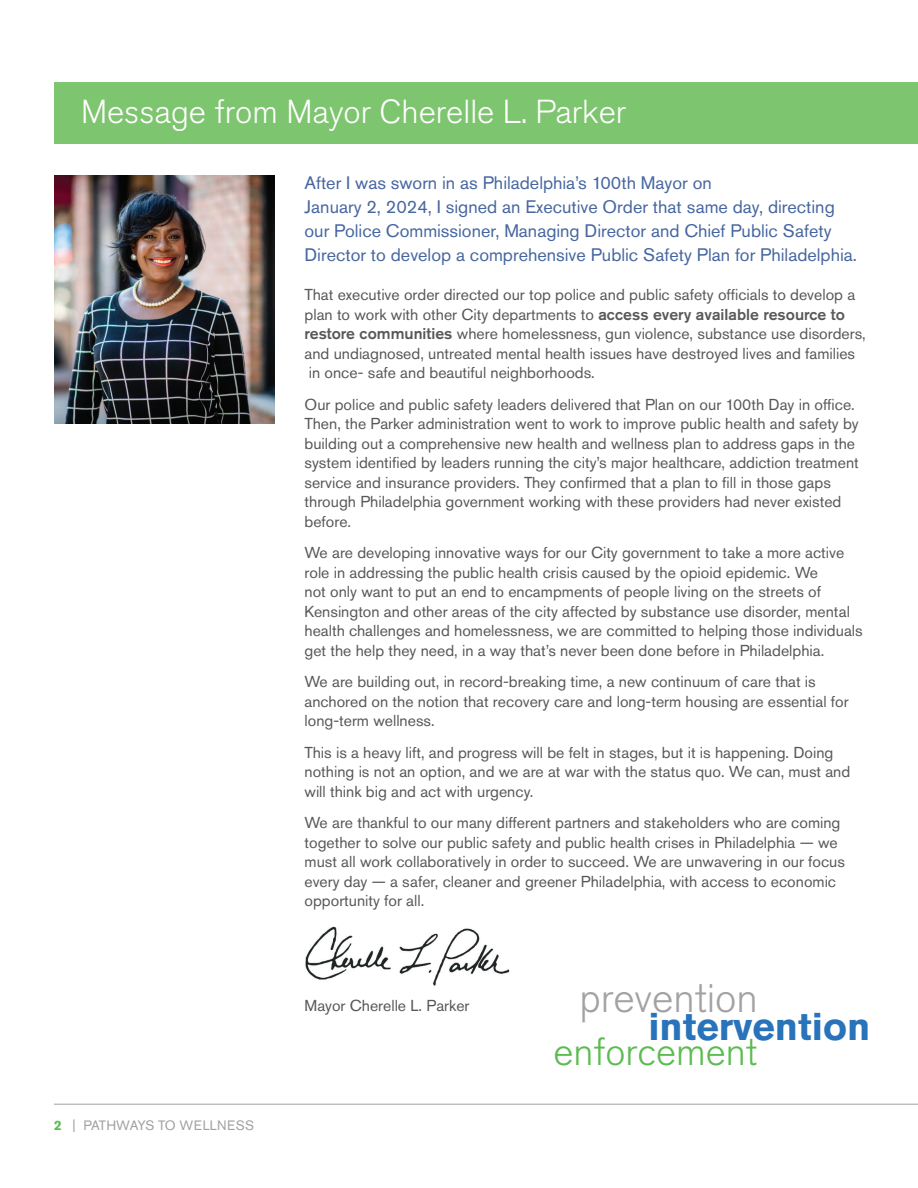
<style>
.page{position:relative;width:918px;height:1188px;background:#fff}
.page>*{position:absolute;margin:0;border:0;box-sizing:border-box;transform-origin:0 0}
.t1{font:300 40.95px "Akzidenz Grotesk Pro";color:#a3a1a1}
.t2{font:700 38.4px "Akzidenz Grotesk Pro";color:#2873ba}
.t3{font:300 38.4px "Akzidenz Grotesk Pro";color:#5cbb50}
.t4{font:300 33px "Akzidenz Grotesk Pro";color:#fff}
.t5{font:18px/24px "Akzidenz Grotesk Pro";color:#4666a0}
.t6{font:15.75px/19.5px "Akzidenz Grotesk Pro";color:#57585a}
.t7{font:13.5px "Akzidenz Grotesk Pro";letter-spacing:.01em;color:#a3a1a1}
.s1{font-weight:500}
.s2{font-weight:700;color:#5cbb50}
</style>
<div class="page">
<hr style="left:54px;top:1104px;width:864px;height:1px;background:#a3a1a1">
<div style="left:54px;top:82px;width:864px;height:62px;background:#7ec56f"></div>
<img style="left:305px;top:926px;width:205px;height:60px">
<img style="left:54px;top:176px;width:221px;height:247px">
<p class="t4" style="left:81px;top:90px;width:547px">Message from Mayor Cherelle L. Parker</p>
<p class="t5" style="left:305px;top:171px;width:554px">After I was sworn in as Philadelphia’s 100th Mayor on<br>January 2, 2024, I signed an Executive Order that same day, directing our Police Commissioner, Managing Director and Chief Public Safety Director to develop a comprehensive Public Safety Plan for Philadelphia.</p>
<p class="t6" style="left:305px;top:285px;width:563px">That executive order directed our top police and public safety officials to develop a plan to work with other City departments to <span class="s1">access every available resource to restore communities</span> where homelessness, gun violence, substance use disorders, and undiagnosed, untreated mental health issues have destroyed lives and families in once- safe and beautiful neighborhoods.</p>
<p class="t6" style="left:305px;top:394px;width:556px">Our police and public safety leaders delivered that Plan on our 100th Day in office.<br>Then, the Parker administration went to work to improve public health and safety by building out a comprehensive new health and wellness plan to address gaps in the system identified by leaders running the city’s major healthcare, addiction treatment service and insurance providers. They confirmed that a plan to fill in those gaps through Philadelphia government working with these providers had never existed before.</p>
<p class="t6" style="left:305px;top:543px;width:560px">We are developing innovative ways for our City government to take a more active role in addressing the public health crisis caused by the opioid epidemic. We<br>not only want to put an end to encampments of people living on the streets of Kensington and other areas of the city affected by substance use disorder, mental health challenges and homelessness, we are committed to helping those individuals get the help they need, in a way that’s never been done before in Philadelphia.</p>
<p class="t6" style="left:305px;top:672px;width:546px">We are building out, in record-breaking time, a new continuum of care that is anchored on the notion that recovery care and long-term housing are essential for long-term wellness.</p>
<p class="t6" style="left:305px;top:742px;width:547px">This is a heavy lift, and progress will be felt in stages, but it is happening. Doing nothing is not an option, and we are at war with the status quo. We can, must and will think big and act with urgency.</p>
<p class="t6" style="left:305px;top:813px;width:542px">We are thankful to our many different partners and stakeholders who are coming together to solve our public safety and public health crises in Philadelphia — we must all work collaboratively in order to succeed. We are unwavering in our focus every day — a safer, cleaner and greener Philadelphia, with access to economic opportunity for all.</p>
<p class="t7" style="left:54px;top:1117px;width:202px"><span class="s2">2</span> | PATHWAYS TO WELLNESS</p>
<p class="t6" style="left:305px;top:996px;width:166px">Mayor Cherelle L. Parker</p>
<p class="t1" style="left:579px;top:971px;width:180px">prevention</p>
<p class="t2" style="left:648px;top:1002px;width:223px">intervention</p>
<p class="t3" style="left:554px;top:1026px;width:205px">enforcement</p>
</div>
